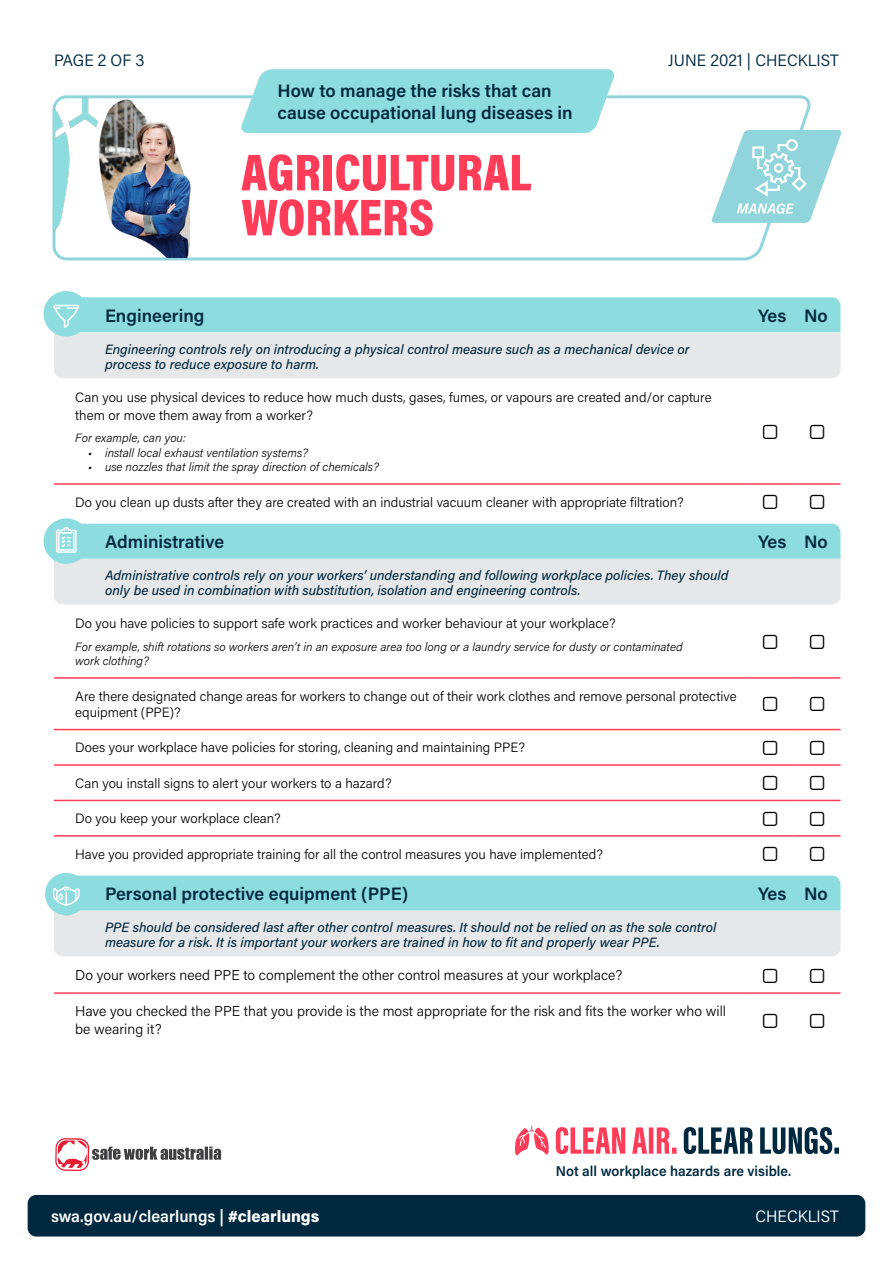
<style>
.page{position:relative;width:893px;height:1263px;background:#fff}
.page>*{position:absolute;margin:0;border:0;box-sizing:border-box;transform-origin:0 0}
.t1{font:52.5px/45px "Acumin Variable Concept";letter-spacing:-.15em;color:#ff3d59}
.t2{font:18px/21.6px "Acumin Variable Concept";letter-spacing:.04em;color:#002940}
.t3{font:16.5px "Acumin Variable Concept";letter-spacing:.03em;color:#fff}
.t4{font:16.5px "Acumin Variable Concept";letter-spacing:-.02em;color:#002940}
.t5{font:16.5px "Acumin Variable Concept";letter-spacing:-.015em;color:#fff}
.t6{font:14.25px/18px "Acumin Variable Concept";letter-spacing:.01em;color:#000}
.t7{font:14.25px "Acumin Variable Concept";letter-spacing:.035em;color:#002940}
.t8{font:13.5px/18px "Acumin Variable Concept";letter-spacing:.01em;color:#000}
.t9{font:13.5px/15px "Acumin Variable Concept";letter-spacing:.02em;color:#002940}
.t10{font:12px/14.4px "Acumin Variable Concept";color:#000}
</style>
<div class="page">
<svg style="left:52px;top:95px;width:759px;height:166px"></svg>
<img style="left:54px;top:98px;width:145px;height:159px">
<div style="left:28px;top:1195px;width:837px;height:41px;background:#002940;border-radius:9px"></div>
<svg style="left:515px;top:1126px;width:34px;height:29px"></svg>
<svg style="left:556px;top:1127px;width:121px;height:27px"></svg>
<svg style="left:684px;top:1127px;width:155px;height:27px"></svg>
<svg style="left:55px;top:1138px;width:166px;height:33px"></svg>
<hr style="left:54px;top:483px;width:693px;height:2px;background:#ff3d59">
<hr style="left:747px;top:483px;width:47px;height:2px;background:#ff3d59">
<hr style="left:794px;top:483px;width:46px;height:2px;background:#ff3d59">
<hr style="left:54px;top:677px;width:693px;height:2px;background:#ff3d59">
<hr style="left:747px;top:677px;width:47px;height:2px;background:#ff3d59">
<hr style="left:794px;top:677px;width:46px;height:2px;background:#ff3d59">
<hr style="left:54px;top:729px;width:693px;height:1px;background:#ff3d59">
<hr style="left:747px;top:729px;width:47px;height:1px;background:#ff3d59">
<hr style="left:794px;top:729px;width:46px;height:1px;background:#ff3d59">
<hr style="left:54px;top:764px;width:693px;height:2px;background:#ff3d59">
<hr style="left:747px;top:764px;width:47px;height:2px;background:#ff3d59">
<hr style="left:794px;top:764px;width:46px;height:2px;background:#ff3d59">
<hr style="left:54px;top:800px;width:693px;height:1px;background:#ff3d59">
<hr style="left:747px;top:800px;width:47px;height:1px;background:#ff3d59">
<hr style="left:794px;top:800px;width:46px;height:1px;background:#ff3d59">
<hr style="left:54px;top:835px;width:693px;height:2px;background:#ff3d59">
<hr style="left:747px;top:835px;width:47px;height:2px;background:#ff3d59">
<hr style="left:794px;top:835px;width:46px;height:2px;background:#ff3d59">
<hr style="left:54px;top:992px;width:693px;height:2px;background:#ff3d59">
<hr style="left:747px;top:992px;width:47px;height:2px;background:#ff3d59">
<hr style="left:794px;top:992px;width:46px;height:2px;background:#ff3d59">
<div style="left:45px;top:292px;width:43px;height:43px;background:#8ddde0;border-radius:50%"></div>
<div style="left:44px;top:291px;width:45px;height:45px;border:3px solid #8ddde0;border-radius:50%"></div>
<svg style="left:53px;top:297px;width:787px;height:81px;background:#bfe2e4"></svg>
<div style="left:45px;top:520px;width:43px;height:42px;background:#8ddde0;border-radius:50%"></div>
<div style="left:44px;top:518px;width:45px;height:46px;border:3px solid #8ddde0;border-radius:50%"></div>
<svg style="left:54px;top:524px;width:786px;height:80px;background:#bfe2e4"></svg>
<svg style="left:711px;top:130px;width:131px;height:93px"></svg>
<div style="left:47px;top:874px;width:39px;height:40px;background:#8ddde0;border-radius:50%"></div>
<div style="left:45px;top:873px;width:43px;height:42px;border:3px solid #8ddde0;border-radius:50%"></div>
<svg style="left:52px;top:875px;width:788px;height:81px;background:#c0e3e4"></svg>
<svg style="left:240px;top:69px;width:375px;height:64px;background:#93dee1"></svg>
<p class="t4" style="left:54px;top:49px;width:93px">PAGE 2 OF 3</p>
<h2 class="t2" style="left:278px;top:79px;width:296px">How to manage the risks that can cause occupational lung diseases in</h2>
<h1 class="t1" style="left:241px;top:148px;width:298px">AGRICULTURAL<br>WORKERS</h1>
<p class="t4" style="left:668px;top:49px;width:172px">JUNE 2021 | CHECKLIST</p>
<h2 class="t2" style="left:105px;top:304px;width:100px">Engineering</h2>
<h2 class="t2" style="left:758px;top:304px;width:70px">Yes No</h2>
<p class="t9" style="left:105px;top:341px;width:586px">Engineering controls rely on introducing a physical control measure such as a mechanical device or process to reduce exposure to harm.</p>
<p class="t8" style="left:75px;top:387px;width:638px">Can you use physical devices to reduce how much dusts, gases, fumes, or vapours are created and/or capture them or move them away from a worker?</p>
<p class="t10" style="left:75px;top:431px;width:112px">For example, can you:</p>
<p class="t10" style="left:88px;top:445px;width:222px">• install local exhaust ventilation systems?</p>
<p class="t10" style="left:88px;top:459px;width:292px">• use nozzles that limit the spray direction of chemicals?</p>
<p class="t8" style="left:75px;top:492px;width:610px">Do you clean up dusts after they are created with an industrial vacuum cleaner with appropriate filtration?</p>
<h2 class="t2" style="left:105px;top:531px;width:120px">Administrative</h2>
<h2 class="t2" style="left:758px;top:531px;width:70px">Yes No</h2>
<p class="t9" style="left:105px;top:568px;width:625px">Administrative controls rely on your workers’ understanding and following workplace policies. They should only be used in combination with substitution, isolation and engineering controls.</p>
<p class="t8" style="left:75px;top:614px;width:542px">Do you have policies to support safe work practices and worker behaviour at your workplace?</p>
<p class="t10" style="left:75px;top:639px;width:609px">For example, shift rotations so workers aren’t in an exposure area too long or a laundry service for dusty or contaminated work clothing?</p>
<p class="t8" style="left:75px;top:687px;width:663px;line-height:16.2px">Are there designated change areas for workers to change out of their work clothes and remove personal protective equipment (PPE)?</p>
<p class="t8" style="left:75px;top:738px;width:451px">Does your workplace have policies for storing, cleaning and maintaining PPE?</p>
<p class="t8" style="left:75px;top:773px;width:318px">Can you install signs to alert your workers to a hazard?</p>
<p class="t8" style="left:75px;top:809px;width:207px">Do you keep your workplace clean?</p>
<p class="t8" style="left:75px;top:844px;width:529px">Have you provided appropriate training for all the control measures you have implemented?</p>
<h2 class="t2" style="left:105px;top:882px;width:304px">Personal protective equipment (PPE)</h2>
<h2 class="t2" style="left:758px;top:882px;width:70px">Yes No</h2>
<p class="t9" style="left:105px;top:919px;width:612px">PPE should be considered last after other control measures. It should not be relied on as the sole control measure for a risk. It is important your workers are trained in how to fit and properly wear PPE.</p>
<p class="t6" style="left:75px;top:966px;width:548px">Do your workers need PPE to complement the other control measures at your workplace?</p>
<p class="t6" style="left:75px;top:1002px;width:652px">Have you checked the PPE that you provide is the most appropriate for the risk and fits the worker who will be wearing it?</p>
<p class="t3" style="left:51px;top:1205px;width:268px">swa.gov.au/clearlungs | #clearlungs</p>
<p class="t7" style="left:556px;top:1161px;width:236px">Not all workplace hazards are visible.</p>
<p class="t5" style="left:755px;top:1205px;width:85px">CHECKLIST</p>
</div>
